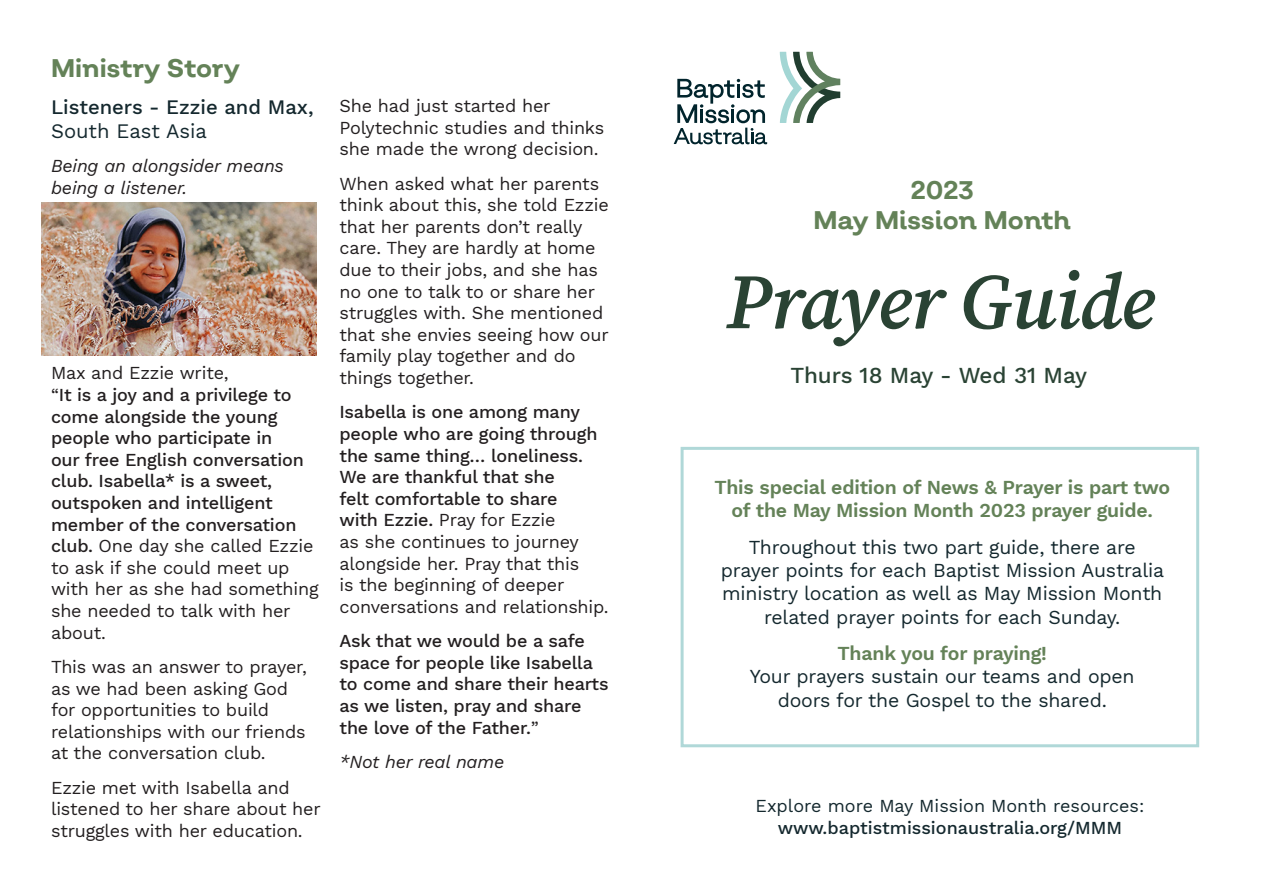
<style>
.page{position:relative;width:1263px;height:893px;background:#fff}
.page>*{position:absolute;margin:0;border:0;box-sizing:border-box;transform-origin:0 0}
.t1{font:italic 600 78px "Source Serif Pro";letter-spacing:-.01em;color:#2a4334}
.t2{font:700 25.5px "Salvatore Roman";color:#648258}
.t3{font:700 25.5px "Salvatore";color:#648258}
.t4{font:500 22.5px "Work Sans";letter-spacing:-.005em;color:#2a4334}
.t5{font:500 20.25px/24.3px "Work Sans";color:#14282e}
.t6{font:19.5px/23.4px "Work Sans";letter-spacing:-.01em;color:#14282e;text-align:center}
.t7{font:600 19.5px/23.4px "Work Sans";letter-spacing:-.01em;color:#648258;text-align:center}
.t8{font:500 18px/21.6px "Work Sans";letter-spacing:-.01em;color:#231f20}
.t9{font:18px/21.6px "Work Sans";letter-spacing:-.01em;color:#231f20}
.t10{font:18px/21.6px "Work Sans";color:#14282e;text-align:center}
.t11{font:italic 18px/21.6px "Work Sans";letter-spacing:-.01em;color:#231f20}
.s1{font-weight:400}
.s2{font-weight:600;color:#648258}
.s3{font-weight:500}
</style>
<div class="page">
<svg style="left:780px;top:52px;width:60px;height:71px"></svg>
<svg style="left:674px;top:79px;width:93px;height:65px"></svg>
<div style="left:681px;top:447px;width:518px;height:300px;border:3px solid #b0d8d8"></div>
<img style="left:41px;top:202px;width:276px;height:153px">
<p class="t3" style="left:51px;top:51px;width:190px">Ministry Story</p>
<p class="t5" style="left:51px;top:94px;width:264px">Listeners - Ezzie and Max,<br><span class="s1">South East Asia</span></p>
<p class="t11" style="left:51px;top:154px;width:234px">Being an alongsider means being a listener.</p>
<p class="t8" style="left:51px;top:362px;width:269px"><span class="s1">Max and Ezzie write,<br>“</span>It is a joy and a privilege to come alongside the young people who participate in<br>our free English conversation club. Isabella* is a sweet, outspoken and intelligent member of the conversation club. <span class="s1">One day she called Ezzie to ask if she could meet up with her as she had something she needed to talk with her about.</span></p>
<p class="t9" style="left:51px;top:655px;width:257px">This was an answer to prayer, as we had been asking God for opportunities to build relationships with our friends at the conversation club.</p>
<p class="t9" style="left:51px;top:776px;width:271px">Ezzie met with Isabella and listened to her share about her struggles with her education.</p>
<p class="t9" style="left:339px;top:94px;width:266px">She had just started her<br>Polytechnic studies and thinks she made the wrong decision.</p>
<p class="t9" style="left:339px;top:172px;width:271px">When asked what her parents think about this, she told Ezzie that her parents don’t really care. They are hardly at home due to their jobs, and she has no one to talk to or share her struggles with. She mentioned that she envies seeing how our family play together and do things together.</p>
<p class="t8" style="left:339px;top:401px;width:271px">Isabella is one among many people who are going through the same thing… loneliness.<br>We are thankful that she<br>felt comfortable to share<br>with Ezzie. <span class="s1">Pray for Ezzie<br>as she continues to journey alongside her. Pray that this<br>is the beginning of deeper conversations and relationship.</span></p>
<p class="t8" style="left:339px;top:629px;width:271px">Ask that we would be a safe space for people like Isabella to come and share their hearts as we listen, pray and share the love of the Father.<span class="s1">”</span></p>
<p class="t11" style="left:339px;top:750px;width:166px">*Not her real name</p>
<p class="t2" style="left:911px;top:173px;width:65px">2023</p>
<p class="t2" style="left:813px;top:204px;width:259px">May Mission Month</p>
<p class="t1" style="left:725px;top:249px;width:430px">Prayer Guide</p>
<p class="t4" style="left:790px;top:358px;width:298px">Thurs 18 May - Wed 31 May</p>
<p class="t7" style="left:714px;top:475px;width:457px">This special edition of News &amp; Prayer is part two of the May Mission Month 2023 prayer guide.</p>
<p class="t6" style="left:721px;top:534px;width:445px">Throughout this two part guide, there are prayer points for each Baptist Mission Australia ministry location as well as May Mission Month related prayer points for each Sunday.</p>
<p class="t6" style="left:750px;top:641px;width:386px"><span class="s2">Thank you for praying!<br></span>Your prayers sustain our teams and open doors for the Gospel to the shared.</p>
<p class="t10" style="left:755px;top:794px;width:390px">Explore more May Mission Month resources: <span class="s3">www.baptistmissionaustralia.org/MMM</span></p>
</div>
